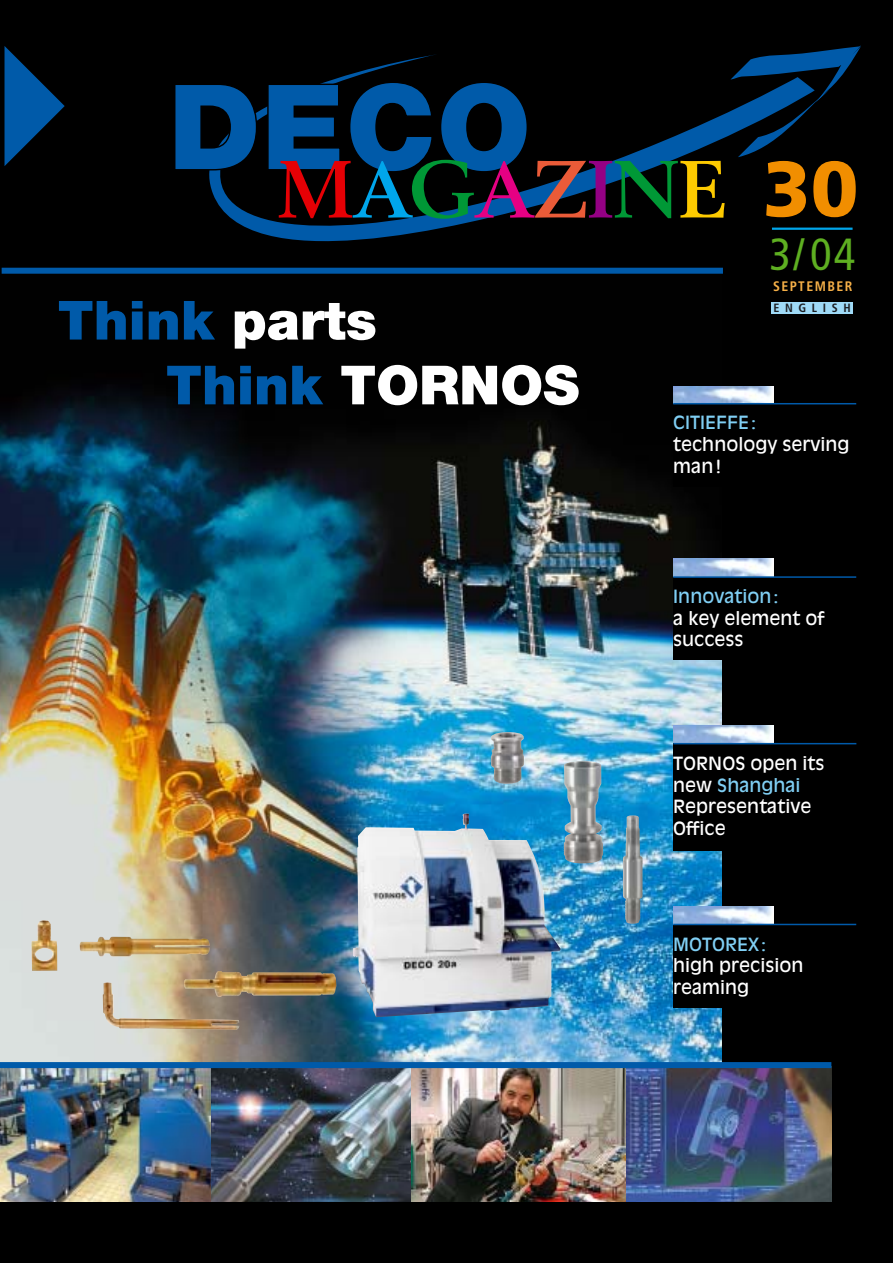
<style>
.page{position:relative;width:893px;height:1263px;background:#fff}
.page>*{position:absolute;margin:0;border:0;box-sizing:border-box;transform-origin:0 0}
.t1{font:900 78px "Frutiger";color:#f18e00}
.t2{font:900 54px/64.8px "Helvetica Neue";color:#fff}
.t3{font:condensed 45px "Frutiger";color:#5eaf21}
.t4{font:18px/21.6px "Antique Olive";color:#fff}
.t5{font:18px "Antique Olive";color:#80cff4}
.t6{font:700 condensed 13.8px "Frutiger";letter-spacing:.105em;color:#f6b048}
.t7{font:700 condensed 12px "Frutiger";letter-spacing:.47em;color:#1b1c20}
.s1{color:#005aa9}
.s2{color:#80cff4}
</style>
<div class="page">
<img style="left:0;top:269px;width:722px;height:793px">
<div style="left:722px;top:197px;width:170px;height:1066px;background:#000"></div>
<img style="left:210px;top:1068px;width:202px;height:135px">
<img style="left:412px;top:1068px;width:214px;height:135px">
<img style="left:0;top:1068px;width:210px;height:135px">
<img style="left:626px;top:1068px;width:205px;height:135px">
<div style="left:0;top:0;width:892px;height:269px;background:#000"></div>
<svg style="left:5px;top:46px;width:60px;height:120px"></svg>
<svg style="left:175px;top:54px;width:639px;height:222px"></svg>
<svg style="left:730px;top:45px;width:131px;height:112px"></svg>
<svg style="left:175px;top:83px;width:83px;height:88px"></svg>
<svg style="left:266px;top:81px;width:458px;height:138px"></svg>
<hr style="left:772px;top:228px;width:80px;height:2px;background:#00a6eb">
<img style="left:673px;top:386px;width:100px;height:17px">
<div style="left:673px;top:404px;width:186px;height:83px;background:#000"></div>
<hr style="left:673px;top:403px;width:183px;height:1px;background:#005aa9">
<img style="left:673px;top:558px;width:100px;height:18px">
<div style="left:673px;top:578px;width:186px;height:82px;background:#000"></div>
<hr style="left:673px;top:576px;width:183px;height:2px;background:#005aa9">
<img style="left:673px;top:725px;width:100px;height:18px">
<div style="left:673px;top:743px;width:186px;height:107px;background:#000"></div>
<hr style="left:673px;top:743px;width:183px;height:1px;background:#005aa9">
<img style="left:673px;top:907px;width:100px;height:17px">
<div style="left:673px;top:925px;width:187px;height:83px;background:#000"></div>
<hr style="left:673px;top:924px;width:183px;height:1px;background:#005aa9">
<div style="left:2px;top:268px;width:721px;height:6px;background:#005aa9"></div>
<div style="left:0;top:1062px;width:831px;height:6px;background:#005aa9"></div>
<div style="left:771px;top:303px;width:81px;height:11px;background:#9fdaf7"></div>
<img style="left:491px;top:732px;width:33px;height:52px">
<img style="left:623px;top:815px;width:19px;height:109px">
<img style="left:353px;top:813px;width:207px;height:204px">
<img style="left:563px;top:761px;width:40px;height:103px">
<img style="left:32px;top:920px;width:25px;height:51px">
<img style="left:103px;top:982px;width:136px;height:48px">
<img style="left:80px;top:937px;width:130px;height:19px">
<img style="left:184px;top:971px;width:152px;height:26px">
<div style="left:0;top:1203px;width:855px;height:60px;background:#000"></div>
<h1 class="t1" style="left:763px;top:158px;width:97px">30</h1>
<h3 class="t3" style="left:769px;top:236px;width:88px">3/04</h3>
<p class="t6" style="left:773px;top:280px;width:81px">SEPTEMBER</p>
<h2 class="t2" style="left:166px;top:292px;width:415px;text-indent:-108px"><span class="s1">Think</span> parts<br><span class="s1">Think</span> TORNOS</h2>
<p class="t7" style="left:773px;top:303px;width:79px">ENGLISH</p>
<p class="t5" style="left:673px;top:415px;width:84px">CITIEFFE:</p>
<p class="t4" style="left:673px;top:435px;width:178px">technology serving man!</p>
<p class="t5" style="left:673px;top:589px;width:107px">Innovation:</p>
<p class="t4" style="left:673px;top:608px;width:153px">a key element of success</p>
<p class="t4" style="left:673px;top:754px;width:152px">TORNOS open its new <span class="s2">Shanghai<br></span>Representative<br>Office</p>
<p class="t5" style="left:673px;top:937px;width:94px">MOTOREX:</p>
<p class="t4" style="left:673px;top:956px;width:132px">high precision reaming</p>
</div>
